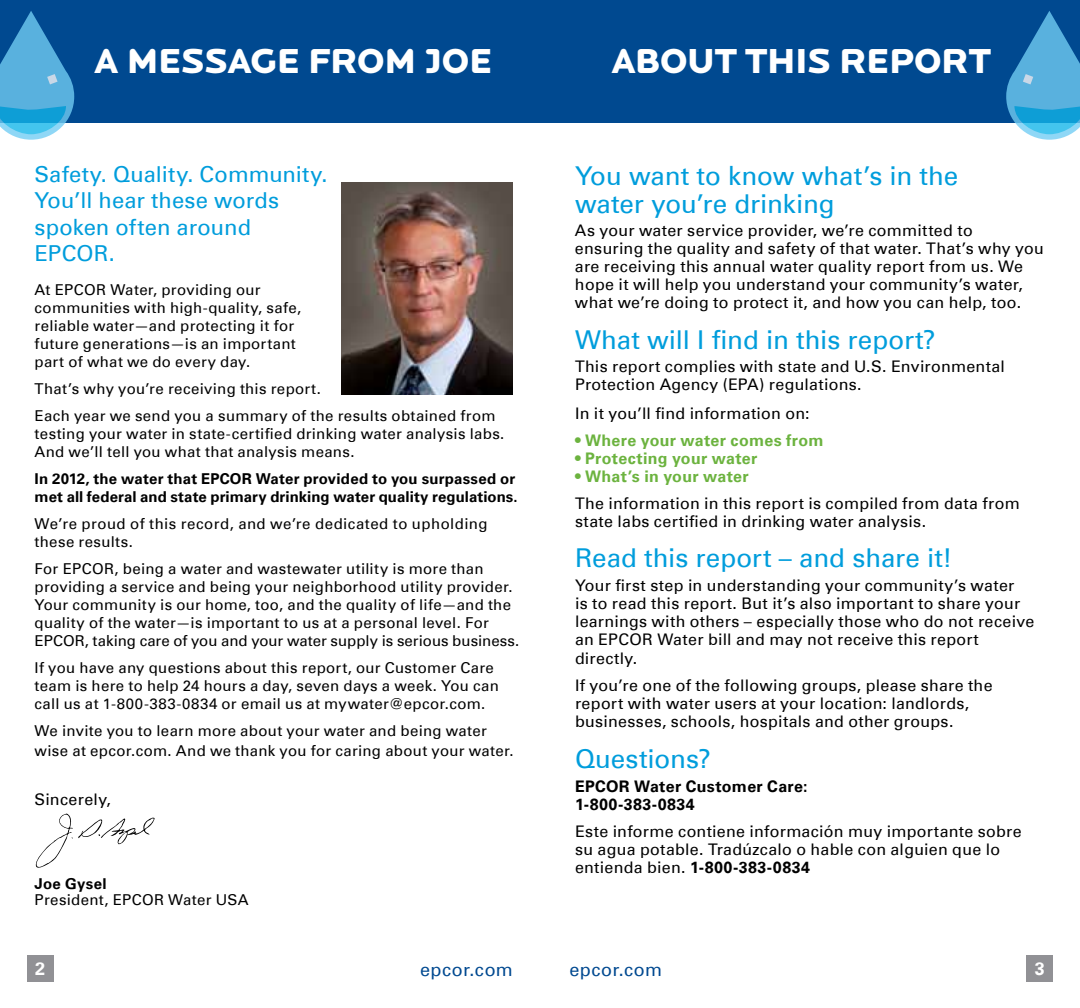
<style>
.page{position:relative;width:1080px;height:1008px;background:#fff}
.page>*{position:absolute;margin:0;border:0;box-sizing:border-box;transform-origin:0 0}
.t1{font:900 36px "Locator Display";letter-spacing:-.015em;color:#fff}
.t2{font:26px/28px "Univers Com 55 Roman";letter-spacing:-.005em;color:#009ddc}
.t3{font:22px/26.4px "Univers Com 55 Roman";letter-spacing:.005em;color:#009ddc}
.t4{font:18px "Univers Com 55 Roman";letter-spacing:.03em;color:#004990}
.t5{font:700 18px "Univers Com 65";color:#fff}
.t6{font:16px/18px "Univers Com 55 Roman";letter-spacing:.015em;color:#000}
.t7{font:700 16px/18px "Univers Com 65";letter-spacing:.025em;color:#000}
.t8{font:700 16px "Univers Com 65";letter-spacing:.02em;color:#6cb33f}
.t9{font:15px/18px "Univers Com 55 Roman";letter-spacing:.02em;color:#000}
.t10{font:700 15px/18px "Univers Com 65";letter-spacing:.01em;color:#000}
.s1{font-family:"Univers Com 55 Roman";font-weight:400}
</style>
<div class="page">
<div style="left:27px;top:955px;width:26px;height:27px;background:#919195"></div>
<div style="left:1027px;top:955px;width:26px;height:27px;background:#919195"></div>
<div style="left:0;top:0;width:540px;height:123px;background:#004990"></div>
<div style="left:540px;top:0;width:540px;height:123px;background:#004990"></div>
<svg style="left:0;top:11px;width:74px;height:129px"></svg>
<svg style="left:1006px;top:11px;width:74px;height:129px"></svg>
<img style="left:341px;top:182px;width:172px;height:213px">
<svg style="left:36px;top:814px;width:119px;height:54px"></svg>
<h1 class="t1" style="left:94px;top:39px;width:400px">A MESSAGE FROM JOE</h1>
<h1 class="t1" style="left:611px;top:39px;width:381px">ABOUT THIS REPORT</h1>
<h3 class="t3" style="left:35px;top:161px;width:294px">Safety. Quality. Community.<br>You’ll hear these words spoken often around<br>EPCOR.</h3>
<p class="t9" style="left:35px;top:280px;width:268px">At EPCOR Water, providing our communities with high-quality, safe, reliable water—and protecting it for future generations—is an important part of what we do every day.</p>
<p class="t9" style="left:35px;top:375px;width:463px;line-height:27px">That’s why you’re receiving this report.<br>Each year we send you a summary of the results obtained from</p>
<p class="t9" style="left:35px;top:424px;width:471px">testing your water in state-certified drinking water analysis labs.<br>And we’ll tell you what that analysis means.</p>
<p class="t10" style="left:35px;top:470px;width:485px">In 2012, the water that EPCOR Water provided to you surpassed or met all federal and state primary drinking water quality regulations.</p>
<p class="t9" style="left:35px;top:514px;width:455px">We’re proud of this record, and we’re dedicated to upholding these results.</p>
<p class="t9" style="left:35px;top:559px;width:486px">For EPCOR, being a water and wastewater utility is more than providing a service and being your neighborhood utility provider.<br>Your community is our home, too, and the quality of life—and the quality of the water—is important to us at a personal level. For EPCOR, taking care of you and your water supply is serious business.</p>
<p class="t9" style="left:35px;top:658px;width:466px">If you have any questions about this report, our Customer Care team is here to help 24 hours a day, seven days a week. You can call us at 1-800-383-0834 or email us at mywater@epcor.com.</p>
<p class="t9" style="left:35px;top:720px;width:481px;line-height:20px">We invite you to learn more about your water and being water wise at epcor.com. And we thank you for caring about your water.</p>
<p class="t6" style="left:35px;top:790px;width:78px">Sincerely,</p>
<p class="t10" style="left:35px;top:875px;width:74px">Joe Gysel</p>
<p class="t9" style="left:35px;top:890px;width:216px">President, EPCOR Water USA</p>
<h2 class="t2" style="left:575px;top:162px;width:385px">You want to know what’s in the water you’re drinking</h2>
<p class="t6" style="left:575px;top:222px;width:470px">As your water service provider, we’re committed to ensuring the quality and safety of that water. That’s why you are receiving this annual water quality report from us. We hope it will help you understand your community’s water, what we’re doing to protect it, and how you can help, too.</p>
<h2 class="t2" style="left:575px;top:325px;width:362px">What will I find in this report?</h2>
<p class="t6" style="left:575px;top:358px;width:432px">This report complies with state and U.S. Environmental<br>Protection Agency (EPA) regulations.</p>
<p class="t6" style="left:575px;top:405px;width:236px">In it you’ll find information on:</p>
<p class="t8" style="left:575px;top:431px;width:250px">• Where your water comes from</p>
<p class="t8" style="left:575px;top:449px;width:184px">• Protecting your water</p>
<p class="t8" style="left:575px;top:467px;width:175px">• What’s in your water</p>
<p class="t6" style="left:575px;top:495px;width:446px">The information in this report is compiled from data from state labs certified in drinking water analysis.</p>
<h2 class="t2" style="left:575px;top:544px;width:379px">Read this report – and share it!</h2>
<p class="t6" style="left:575px;top:576px;width:461px">Your first step in understanding your community’s water<br>is to read this report. But it’s also important to share your learnings with others – especially those who do not receive an EPCOR Water bill and may not receive this report directly.</p>
<p class="t6" style="left:575px;top:676px;width:419px">If you’re one of the following groups, please share the report with water users at your location: landlords, businesses, schools, hospitals and other groups.</p>
<h2 class="t2" style="left:575px;top:745px;width:137px">Questions?</h2>
<p class="t7" style="left:575px;top:777px;width:234px">EPCOR Water Customer Care:<br>1-800-383-0834</p>
<p class="t6" style="left:575px;top:822px;width:448px">Este informe contiene información muy importante sobre su agua potable. Tradúzcalo o hable con alguien que lo</p>
<p class="t7" style="left:575px;top:858px;width:236px"><span class="s1">entienda bien.</span> 1-800-383-0834</p>
<p class="t5" style="left:35px;top:958px;width:12px">2</p>
<p class="t4" style="left:420px;top:959px;width:94px">epcor.com</p>
<p class="t4" style="left:569px;top:959px;width:94px">epcor.com</p>
<p class="t5" style="left:1035px;top:958px;width:12px">3</p>
</div>
